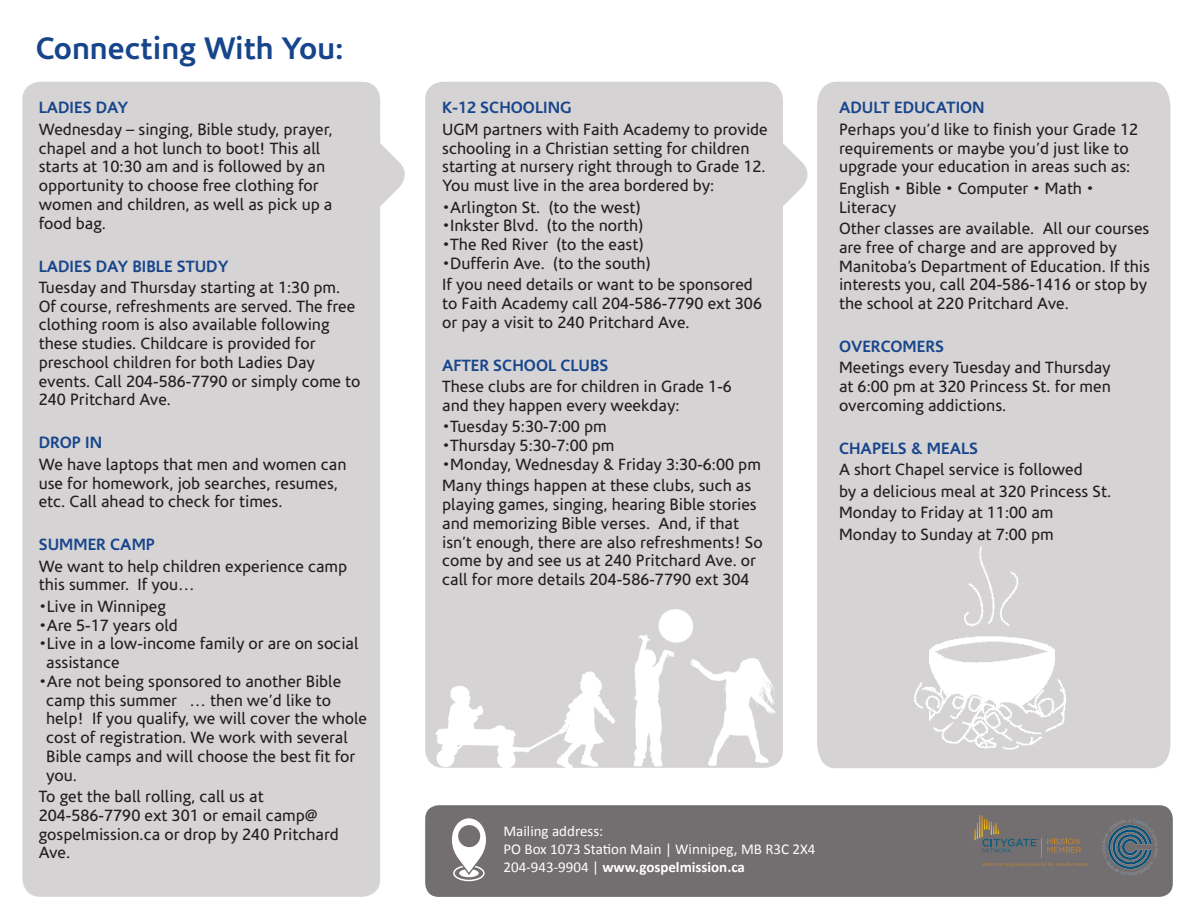
<style>
.page{position:relative;width:1188px;height:918px;background:#fff}
.page>*{position:absolute;margin:0;border:0;box-sizing:border-box;transform-origin:0 0}
.t1{font:700 31.5px "Corisande";color:#17458c}
.t2{font:16.5px/18.8px "Corisande";color:#231f20}
.t3{font:700 16.5px "Corisande";color:#17458c}
.t4{font:15px "Calibri";color:#fff}
.t5{font:700 15px "Calibri";color:#fff}
.s1{font-weight:400}
</style>
<div class="page">
<div style="left:817px;top:82px;width:353px;height:686px;background:#d5d3d4"></div>
<div style="left:425px;top:805px;width:748px;height:92px;background:#736e70;border-radius:14px"></div>
<div style="left:22px;top:82px;width:383px;height:815px;background:#d5d3d4"></div>
<svg style="left:425px;top:82px;width:383px;height:686px;background:#d7d6d7"></svg>
<svg style="left:454px;top:866px;width:30px;height:14px"></svg>
<div style="left:453px;top:865px;width:32px;height:16px;border:2px solid #fff;border-radius:50%"></div>
<div style="left:459px;top:869px;width:20px;height:8px;background:#fff;border-radius:50%"></div>
<svg style="left:452px;top:818px;width:34px;height:57px"></svg>
<div style="left:458px;top:825px;width:22px;height:22px;background:#736e70;border-radius:50%"></div>
<img style="left:425px;top:670px;width:200px;height:98px">
<img style="left:620px;top:605px;width:96px;height:162px">
<img style="left:687px;top:648px;width:101px;height:120px">
<img style="left:852px;top:507px;width:280px;height:261px">
<svg style="left:975px;top:815px;width:113px;height:52px"></svg>
<img style="left:1103px;top:820px;width:54px;height:54px">
<p class="t1" style="left:36px;top:30px;width:310px">Connecting With You:</p>
<p class="t3" style="left:39px;top:98px;width:91px">LADIES DAY</p>
<p class="t2" style="left:39px;top:120px;width:295px">Wednesday – singing, Bible study, prayer, chapel and a hot lunch to boot! This all starts at 10:30 am and is followed by an opportunity to choose free clothing for women and children, as well as pick up a food bag.</p>
<p class="t3" style="left:39px;top:256px;width:191px">LADIES DAY BIBLE STUDY</p>
<p class="t2" style="left:39px;top:278px;width:323px">Tuesday and Thursday starting at 1:30 pm.<br>Of course, refreshments are served. The free clothing room is also available following these studies. Childcare is provided for preschool children for both Ladies Day events. Call 204-586-7790 or simply come to 240 Pritchard Ave.</p>
<p class="t3" style="left:39px;top:433px;width:65px">DROP IN</p>
<p class="t2" style="left:39px;top:455px;width:309px">We have laptops that men and women can use for homework, job searches, resumes, etc. Call ahead to check for times.</p>
<p class="t3" style="left:39px;top:535px;width:118px">SUMMER CAMP</p>
<p class="t2" style="left:39px;top:557px;width:310px">We want to help children experience camp this summer. If you…</p>
<p class="t2" style="left:39px;top:597px;width:129px">•Live in Winnipeg</p>
<p class="t2" style="left:39px;top:616px;width:141px">•Are 5-17 years old</p>
<p class="t2" style="left:46px;top:635px;width:314px;text-indent:-8px">•Live in a low-income family or are on social assistance</p>
<p class="t2" style="left:46px;top:672px;width:322px;text-indent:-8px">•Are not being sponsored to another Bible camp this summer … then we’d like to help! If you qualify, we will cover the whole cost of registration. We work with several Bible camps and will choose the best fit for you.</p>
<p class="t2" style="left:39px;top:787px;width:302px">To get the ball rolling, call us at<br>204-586-7790 ext 301 or email camp@ gospelmission.ca or drop by 240 Pritchard<br>Ave.</p>
<p class="t3" style="left:442px;top:98px;width:131px">K-12 SCHOOLING</p>
<p class="t2" style="left:442px;top:120px;width:327px">UGM partners with Faith Academy to provide schooling in a Christian setting for children starting at nursery right through to Grade 12.<br>You must live in the area bordered by:</p>
<p class="t2" style="left:442px;top:198px;width:200px">•Arlington St. (to the west)</p>
<p class="t2" style="left:442px;top:217px;width:202px">•Inkster Blvd. (to the north)</p>
<p class="t2" style="left:442px;top:235px;width:203px">•The Red River (to the east)</p>
<p class="t2" style="left:442px;top:254px;width:210px">•Dufferin Ave. (to the south)</p>
<p class="t2" style="left:442px;top:276px;width:321px">If you need details or want to be sponsored to Faith Academy call 204-586-7790 ext 306 or pay a visit to 240 Pritchard Ave.</p>
<p class="t3" style="left:442px;top:356px;width:168px">AFTER SCHOOL CLUBS</p>
<p class="t2" style="left:442px;top:377px;width:291px">These clubs are for children in Grade 1-6 and they happen every weekday:</p>
<p class="t2" style="left:442px;top:418px;width:166px">•Tuesday 5:30-7:00 pm</p>
<p class="t2" style="left:442px;top:436px;width:174px">•Thursday 5:30-7:00 pm</p>
<p class="t2" style="left:442px;top:455px;width:320px">•Monday, Wednesday &amp; Friday 3:30-6:00 pm</p>
<p class="t2" style="left:442px;top:477px;width:322px">Many things happen at these clubs, such as playing games, singing, hearing Bible stories and memorizing Bible verses. And, if that isn’t enough, there are also refreshments! So come by and see us at 240 Pritchard Ave. or call for more details 204-586-7790 ext 304</p>
<p class="t3" style="left:839px;top:98px;width:147px">ADULT EDUCATION</p>
<p class="t2" style="left:839px;top:120px;width:301px">Perhaps you’d like to finish your Grade 12 requirements or maybe you’d just like to upgrade your education in areas such as:</p>
<p class="t2" style="left:839px;top:179px;width:257px">English • Bible • Computer • Math •<br>Literacy</p>
<p class="t2" style="left:839px;top:219px;width:312px">Other classes are available. All our courses are free of charge and are approved by Manitoba’s Department of Education. If this interests you, call 204-586-1416 or stop by the school at 220 Pritchard Ave.</p>
<p class="t3" style="left:839px;top:337px;width:107px">OVERCOMERS</p>
<p class="t2" style="left:839px;top:359px;width:273px;text-align:justify">Meetings every Tuesday and Thursday at 6:00 pm at 320 Princess St. for men overcoming addictions.</p>
<p class="t3" style="left:839px;top:439px;width:141px">CHAPELS &amp; MEALS</p>
<p class="t2" style="left:839px;top:461px;width:245px">A short Chapel service is followed</p>
<p class="t2" style="left:839px;top:482px;width:274px">by a delicious meal at 320 Princess St.</p>
<p class="t2" style="left:839px;top:503px;width:216px">Monday to Friday at 11:00 am</p>
<p class="t2" style="left:839px;top:525px;width:216px">Monday to Sunday at 7:00 pm</p>
<p class="t4" style="left:503px;top:822px;width:101px">Mailing address:</p>
<p class="t4" style="left:503px;top:840px;width:314px">PO Box 1073 Station Main | Winnipeg, MB R3C 2X4</p>
<p class="t5" style="left:503px;top:858px;width:243px"><span class="s1">204-943-9904 |</span> www.gospelmission.ca</p>
</div>
